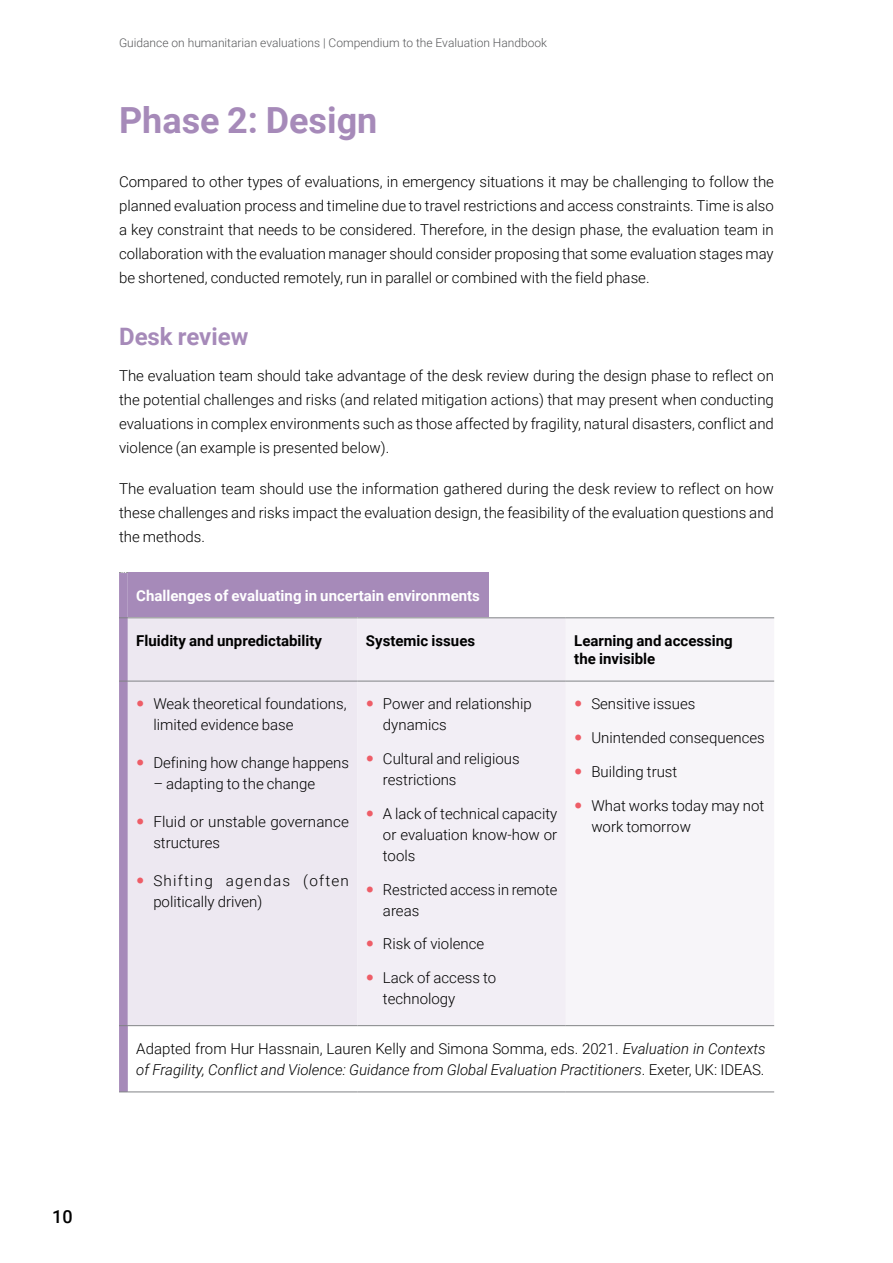
<style>
.page{position:relative;width:893px;height:1263px;background:#fff}
.page>*{position:absolute;margin:0;border:0;box-sizing:border-box;transform-origin:0 0}
.t1{font:700 36px "Roboto";color:#a68ab9}
.t2{font:700 24px "Roboto";color:#a68ab9}
.t3{font:500 18px "Roboto";color:#000}
.t4{font:300 15px/24px "Roboto";color:#000}
.t5{font:italic 300 15px/21px "Roboto";color:#000}
.t6{font:700 15px/18px "Roboto";color:#000}
.t7{font:700 15px "Roboto";color:#fff}
.t8{font:300 15px/21px "Roboto";letter-spacing:.075em;color:#000}
.t9{font:300 12px "Roboto";color:#58595b}
.s1{font-style:normal}
</style>
<div class="page">
<div style="left:128px;top:618px;width:229px;height:407px;background:#ede8f1"></div>
<div style="left:357px;top:618px;width:209px;height:407px;background:#f2eef5"></div>
<div style="left:566px;top:618px;width:208px;height:63px;background:#f7f5f9"></div>
<hr style="left:128px;top:681px;width:229px;height:1px;background:#808285">
<hr style="left:357px;top:681px;width:209px;height:1px;background:#808285">
<hr style="left:566px;top:681px;width:208px;height:1px;background:#808285">
<hr style="left:128px;top:1025px;width:229px;height:1px;background:#808285">
<hr style="left:357px;top:1025px;width:209px;height:1px;background:#808285">
<hr style="left:566px;top:1025px;width:208px;height:1px;background:#808285">
<hr style="left:128px;top:1091px;width:229px;height:1px;background:#808285">
<hr style="left:357px;top:1091px;width:209px;height:1px;background:#808285">
<hr style="left:566px;top:1091px;width:208px;height:1px;background:#808285">
<svg style="left:119px;top:572px;width:9px;height:520px;background:#a88ebb"></svg>
<hr style="left:128px;top:617px;width:229px;height:1px;background:#808285">
<hr style="left:357px;top:617px;width:209px;height:1px;background:#808285">
<hr style="left:566px;top:617px;width:208px;height:1px;background:#808285">
<div style="left:128px;top:572px;width:360px;height:45px;background:#a68ab9"></div>
<svg style="left:138px;top:701px;width:5px;height:6px"></svg>
<svg style="left:138px;top:760px;width:5px;height:6px"></svg>
<svg style="left:138px;top:819px;width:5px;height:6px"></svg>
<svg style="left:138px;top:878px;width:5px;height:6px"></svg>
<svg style="left:367px;top:701px;width:6px;height:6px"></svg>
<svg style="left:367px;top:756px;width:6px;height:5px"></svg>
<svg style="left:367px;top:810px;width:6px;height:6px"></svg>
<svg style="left:367px;top:886px;width:6px;height:6px"></svg>
<svg style="left:367px;top:941px;width:6px;height:6px"></svg>
<svg style="left:367px;top:975px;width:6px;height:6px"></svg>
<p class="t9" style="left:119px;top:35px;width:429px">Guidance on humanitarian evaluations | Compendium to the Evaluation Handbook</p>
<h1 class="t1" style="left:119px;top:95px;width:260px">Phase 2: Design</h1>
<p class="t4" style="left:119px;top:169px;width:656px;text-align:justify">Compared to other types of evaluations, in emergency situations it may be challenging to follow the planned evaluation process and timeline due to travel restrictions and access constraints. Time is also a key constraint that needs to be considered. Therefore, in the design phase, the evaluation team in collaboration with the evaluation manager should consider proposing that some evaluation stages may be shortened, conducted remotely, run in parallel or combined with the field phase.</p>
<h2 class="t2" style="left:119px;top:319px;width:131px">Desk review</h2>
<p class="t4" style="left:119px;top:363px;width:656px;text-align:justify">The evaluation team should take advantage of the desk review during the design phase to reflect on the potential challenges and risks (and related mitigation actions) that may present when conducting evaluations in complex environments such as those affected by fragility, natural disasters, conflict and violence (an example is presented below).</p>
<p class="t4" style="left:119px;top:476px;width:656px;text-align:justify">The evaluation team should use the information gathered during the desk review to reflect on how these challenges and risks impact the evaluation design, the feasibility of the evaluation questions and the methods.</p>
<p class="t7" style="left:136px;top:585px;width:345px">Challenges of evaluating in uncertain environments</p>
<p class="t6" style="left:136px;top:631px;width:187px">Fluidity and unpredictability</p>
<p class="t6" style="left:366px;top:631px;width:111px">Systemic issues</p>
<p class="t6" style="left:574px;top:631px;width:160px">Learning and accessing the invisible</p>
<p class="t4" style="left:153px;top:693px;width:195px;line-height:21px">Weak theoretical foundations, limited evidence base</p>
<p class="t4" style="left:153px;top:750px;width:197px">Defining how change happens</p>
<p class="t4" style="left:153px;top:771px;width:163px">– adapting to the change</p>
<p class="t4" style="left:153px;top:811px;width:197px;line-height:21px">Fluid or unstable governance structures</p>
<p class="t8" style="left:153px;top:870px;width:197px">Shifting agendas (often politically driven)</p>
<p class="t4" style="left:383px;top:693px;width:150px;line-height:21px">Power and relationship dynamics</p>
<p class="t4" style="left:383px;top:748px;width:138px;line-height:21px">Cultural and religious restrictions</p>
<p class="t4" style="left:383px;top:802px;width:176px;line-height:21px;text-align:justify">A lack of technical capacity or evaluation know-how or tools</p>
<p class="t4" style="left:383px;top:878px;width:176px;line-height:21px">Restricted access in remote areas</p>
<p class="t4" style="left:383px;top:931px;width:103px">Risk of violence</p>
<p class="t4" style="left:383px;top:967px;width:115px;line-height:21px">Lack of access to technology</p>
<p class="t4" style="left:591px;top:691px;width:106px">Sensitive issues</p>
<p class="t4" style="left:591px;top:725px;width:175px">Unintended consequences</p>
<p class="t4" style="left:591px;top:759px;width:88px">Building trust</p>
<p class="t4" style="left:591px;top:794px;width:174px;line-height:21px">What works today may not work tomorrow</p>
<p class="t5" style="left:136px;top:1037px;width:631px"><span class="s1">Adapted from Hur Hassnain, Lauren Kelly and Simona Somma, eds. 2021.</span> Evaluation in Contexts of Fragility, Conflict and Violence: Guidance from Global Evaluation Practitioners<span class="s1">. Exeter, UK: IDEAS.</span></p>
<p class="t3" style="left:52px;top:1204px;width:22px">10</p>
</div>
